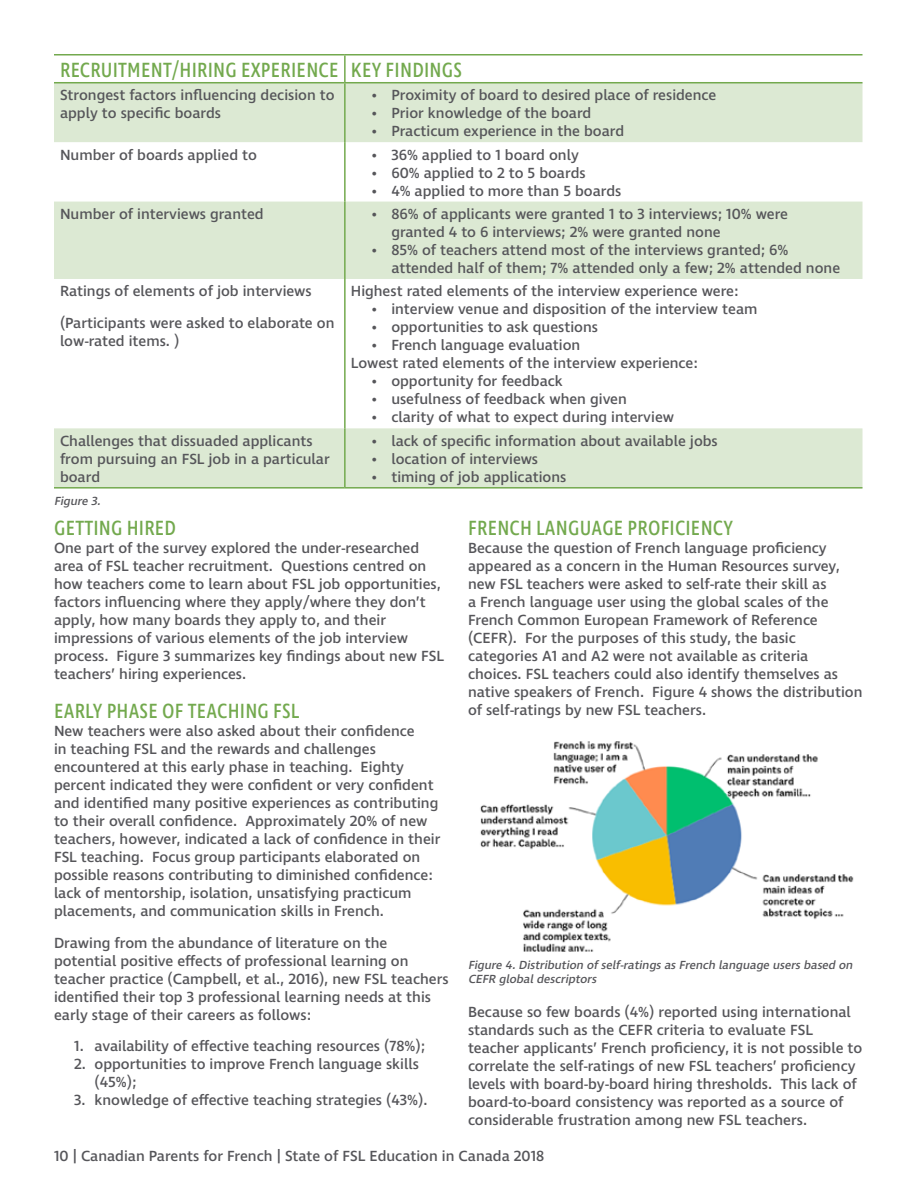
<style>
.page{position:relative;width:918px;height:1188px;background:#fff}
.page>*{position:absolute;margin:0;border:0;box-sizing:border-box;transform-origin:0 0}
.t1{font:21px "Ingra Cd";letter-spacing:.01em;color:#73a94e}
.t2{font:500 15px/18px "Ingra";color:#56565a}
.t3{font:italic 500 12px/14.4px "Ingra";color:#56565a}
</style>
<div class="page">
<svg style="left:54px;top:83px;width:808px;height:404px"></svg>
<hr style="left:54px;top:54px;width:291px;height:2px;background:#73a94e">
<hr style="left:345px;top:54px;width:517px;height:2px;background:#73a94e">
<hr style="left:54px;top:82px;width:291px;height:1px;background:#73a94e">
<hr style="left:345px;top:82px;width:517px;height:1px;background:#73a94e">
<hr style="left:54px;top:487px;width:291px;height:2px;background:#73a94e">
<hr style="left:345px;top:487px;width:517px;height:2px;background:#73a94e">
<hr style="left:344px;top:55px;width:2px;height:27px;background:#73a94e">
<hr style="left:344px;top:83px;width:2px;height:59px;background:#73a94e">
<hr style="left:344px;top:142px;width:2px;height:60px;background:#73a94e">
<hr style="left:344px;top:202px;width:2px;height:77px;background:#73a94e">
<hr style="left:344px;top:279px;width:2px;height:149px;background:#73a94e">
<hr style="left:344px;top:428px;width:2px;height:59px;background:#73a94e">
<img style="left:480px;top:741px;width:374px;height:211px">
<h1 class="t1" style="left:60px;top:57px;width:403px">RECRUITMENT/HIRING EXPERIENCE KEY FINDINGS</h1>
<p class="t2" style="left:60px;top:87px;width:276px">Strongest factors influencing decision to apply to specific boards</p>
<p class="t2" style="left:371px;top:87px;width:347px">• Proximity of board to desired place of residence</p>
<p class="t2" style="left:371px;top:105px;width:222px">• Prior knowledge of the board</p>
<p class="t2" style="left:371px;top:123px;width:255px">• Practicum experience in the board</p>
<p class="t2" style="left:60px;top:146px;width:198px">Number of boards applied to</p>
<p class="t2" style="left:371px;top:146px;width:209px">• 36% applied to 1 board only</p>
<p class="t2" style="left:371px;top:164px;width:216px">• 60% applied to 2 to 5 boards</p>
<p class="t2" style="left:371px;top:182px;width:252px">• 4% applied to more than 5 boards</p>
<p class="t2" style="left:60px;top:206px;width:205px">Number of interviews granted</p>
<p class="t2" style="left:391px;top:206px;width:398px;text-indent:-20px">• 86% of applicants were granted 1 to 3 interviews; 10% were granted 4 to 6 interviews; 2% were granted none</p>
<p class="t2" style="left:391px;top:242px;width:450px;text-indent:-20px">• 85% of teachers attend most of the interviews granted; 6% attended half of them; 7% attended only a few; 2% attended none</p>
<p class="t2" style="left:60px;top:276px;width:276px;line-height:31.5px">Ratings of elements of job interviews (Participants were asked to elaborate on</p>
<p class="t2" style="left:60px;top:333px;width:121px">low-rated items. )</p>
<p class="t2" style="left:351px;top:283px;width:389px">Highest rated elements of the interview experience were:</p>
<p class="t2" style="left:371px;top:301px;width:388px">• interview venue and disposition of the interview team</p>
<p class="t2" style="left:371px;top:319px;width:228px">• opportunities to ask questions</p>
<p class="t2" style="left:351px;top:337px;width:349px;text-indent:20px">• French language evaluation<br>Lowest rated elements of the interview experience:</p>
<p class="t2" style="left:371px;top:373px;width:193px">• opportunity for feedback</p>
<p class="t2" style="left:371px;top:391px;width:257px">• usefulness of feedback when given</p>
<p class="t2" style="left:371px;top:409px;width:304px">• clarity of what to expect during interview</p>
<p class="t2" style="left:60px;top:433px;width:271px">Challenges that dissuaded applicants from pursuing an FSL job in a particular board</p>
<p class="t2" style="left:371px;top:433px;width:348px">• lack of specific information about available jobs</p>
<p class="t2" style="left:371px;top:451px;width:169px">• location of interviews</p>
<p class="t2" style="left:371px;top:469px;width:197px">• timing of job applications</p>
<p class="t3" style="left:54px;top:495px;width:51px">Figure 3.</p>
<h1 class="t1" style="left:54px;top:515px;width:124px">GETTING HIRED</h1>
<p class="t2" style="left:54px;top:540px;width:392px">One part of the survey explored the under-researched area of FSL teacher recruitment. Questions centred on how teachers come to learn about FSL job opportunities, factors influencing where they apply/where they don’t apply, how many boards they apply to, and their impressions of various elements of the job interview process. Figure 3 summarizes key findings about new FSL teachers’ hiring experiences.</p>
<h1 class="t1" style="left:54px;top:698px;width:247px">EARLY PHASE OF TEACHING FSL</h1>
<p class="t2" style="left:54px;top:723px;width:388px">New teachers were also asked about their confidence<br>in teaching FSL and the rewards and challenges encountered at this early phase in teaching. Eighty percent indicated they were confident or very confident and identified many positive experiences as contributing to their overall confidence. Approximately 20% of new teachers, however, indicated a lack of confidence in their FSL teaching. Focus group participants elaborated on possible reasons contributing to diminished confidence: lack of mentorship, isolation, unsatisfying practicum placements, and communication skills in French.</p>
<p class="t2" style="left:54px;top:934px;width:396px">Drawing from the abundance of literature on the potential positive effects of professional learning on teacher practice (Campbell, et al., 2016), new FSL teachers identified their top 3 professional learning needs at this early stage of their careers as follows:</p>
<p class="t2" style="left:74px;top:1038px;width:352px">1. availability of effective teaching resources (78%);</p>
<p class="t2" style="left:94px;top:1056px;width:326px;text-indent:-20px">2. opportunities to improve French language skills (45%);</p>
<p class="t2" style="left:74px;top:1092px;width:355px">3. knowledge of effective teaching strategies (43%).</p>
<h1 class="t1" style="left:468px;top:515px;width:266px">FRENCH LANGUAGE PROFICIENCY</h1>
<p class="t2" style="left:468px;top:540px;width:396px">Because the question of French language proficiency appeared as a concern in the Human Resources survey, new FSL teachers were asked to self-rate their skill as<br>a French language user using the global scales of the French Common European Framework of Reference (CEFR). For the purposes of this study, the basic categories A1 and A2 were not available as criteria choices. FSL teachers could also identify themselves as native speakers of French. Figure 4 shows the distribution of self-ratings by new FSL teachers.</p>
<p class="t3" style="left:468px;top:958px;width:389px">Figure 4.Distribution ofself-ratingsasFrench language usersbased on<br>CEFR globaldescriptors</p>
<p class="t2" style="left:468px;top:1004px;width:396px">Because so few boards (4%) reported using international standards such as the CEFR criteria to evaluate FSL teacher applicants’ French proficiency, it is not possible to correlate the self-ratings of new FSL teachers’ proficiency levels with board-by-board hiring thresholds. This lack of board-to-board consistency was reported as a source of considerable frustration among new FSL teachers.</p>
<p class="t2" style="left:54px;top:1148px;width:492px">10 | Canadian Parents for French | State of FSL Education in Canada 2018</p>
</div>
